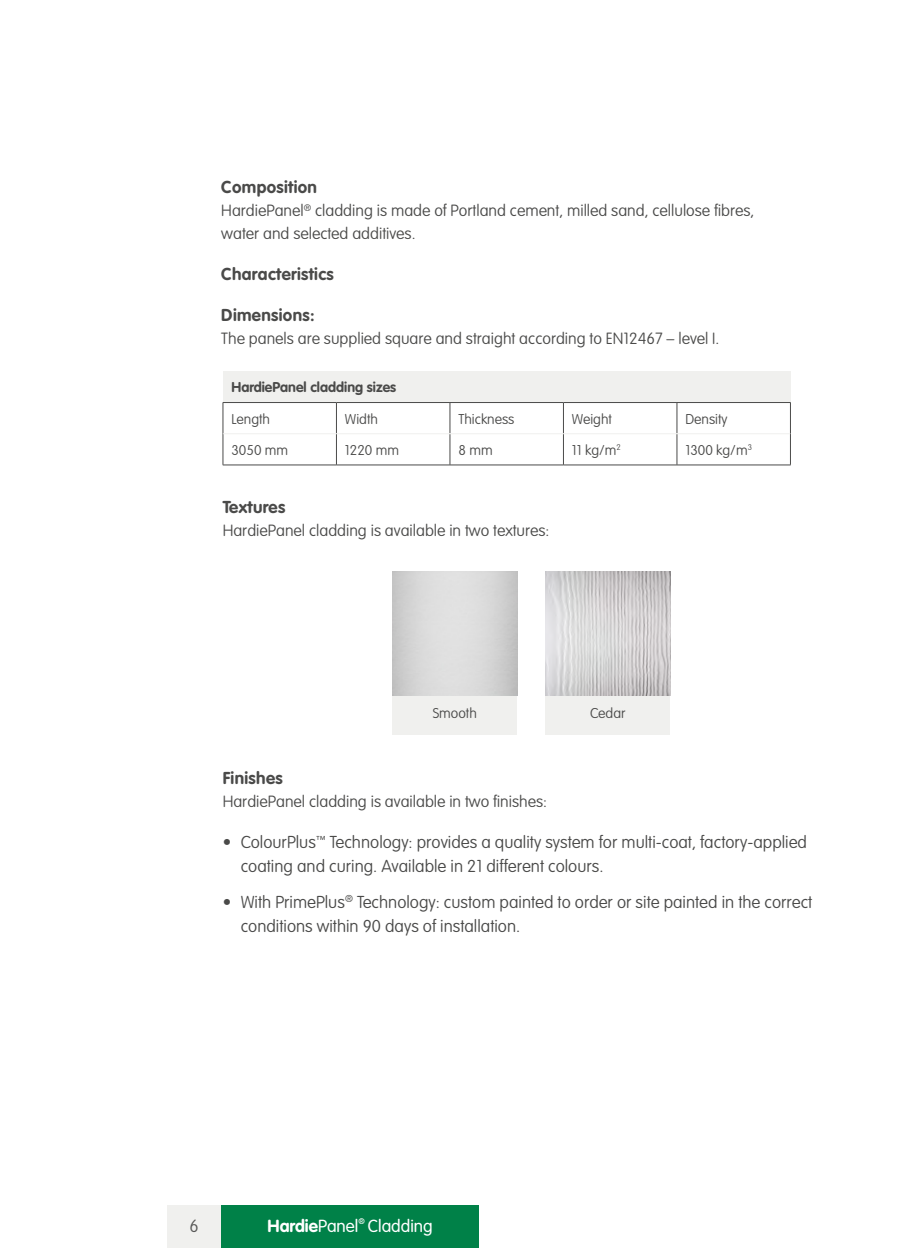
<style>
.page{position:relative;width:908px;height:1248px;background:#fff}
.page>*{position:absolute;margin:0;border:0;box-sizing:border-box;transform-origin:0 0}
.t1{font:700 17.2px "VAG Rounded Std";color:#fff}
.t2{font:300 17.2px "VAG Rounded Std";color:#fff}
.t3{font:100 17.2px "VAG Rounded Std";color:#575756}
.t4{font:100 17px/24px "VAG Rounded Std";color:#4a4a49}
.Heading_2_-_8_5pt_Bo{font:700 17px "VAG Rounded Std";letter-spacing:.02em;color:#4a4a49}
.Body_copy_-_8_5pt{font:100 16px/23px "VAG Rounded Std";color:#4a4a49}
.Table_copy_-_7pt{font:100 14px "VAG Rounded Std";color:#4a4a49}
.Table_copy_-_7pt-2{font:700 14px "VAG Rounded Std";color:#4a4a49}
.t5{font:300 8px "VAG Rounded Std";color:#fff}
.s1{font-weight:300}
</style>
<div class="page">
<div style="left:223px;top:371px;width:567px;height:31px;background:#f0f0ee"></div>
<hr style="left:222px;top:402px;width:114px;height:1px;background:#4a4a49">
<hr style="left:222px;top:403px;width:1px;height:30px;background:#4a4a49">
<hr style="left:336px;top:402px;width:114px;height:1px;background:#4a4a49">
<hr style="left:336px;top:403px;width:1px;height:30px;background:#4a4a49">
<hr style="left:450px;top:402px;width:113px;height:1px;background:#4a4a49">
<hr style="left:449px;top:403px;width:1px;height:30px;background:#4a4a49">
<hr style="left:563px;top:402px;width:113px;height:1px;background:#4a4a49">
<hr style="left:563px;top:403px;width:1px;height:30px;background:#4a4a49">
<hr style="left:676px;top:402px;width:114px;height:1px;background:#4a4a49">
<hr style="left:676px;top:403px;width:1px;height:30px;background:#4a4a49">
<hr style="left:789px;top:403px;width:1px;height:30px;background:#4a4a49">
<hr style="left:222px;top:433px;width:1px;height:31px;background:#4a4a49">
<hr style="left:336px;top:434px;width:1px;height:30px;background:#4a4a49">
<hr style="left:449px;top:434px;width:1px;height:30px;background:#4a4a49">
<hr style="left:563px;top:434px;width:1px;height:30px;background:#4a4a49">
<hr style="left:676px;top:434px;width:1px;height:30px;background:#4a4a49">
<hr style="left:789px;top:433px;width:1px;height:31px;background:#4a4a49">
<hr style="left:222px;top:464px;width:114px;height:1px;background:#4a4a49">
<hr style="left:336px;top:464px;width:114px;height:1px;background:#4a4a49">
<hr style="left:450px;top:464px;width:113px;height:1px;background:#4a4a49">
<hr style="left:563px;top:464px;width:113px;height:1px;background:#4a4a49">
<hr style="left:676px;top:464px;width:114px;height:1px;background:#4a4a49">
<hr style="left:223px;top:433px;width:113px;height:1px;background:#f0f0ee">
<hr style="left:336px;top:433px;width:114px;height:1px;background:#f0f0ee">
<hr style="left:450px;top:433px;width:113px;height:1px;background:#f0f0ee">
<hr style="left:563px;top:433px;width:113px;height:1px;background:#f0f0ee">
<hr style="left:676px;top:433px;width:113px;height:1px;background:#f0f0ee">
<div style="left:392px;top:695px;width:125px;height:39px;background:#f0f0ee"></div>
<img style="left:545px;top:571px;width:125px;height:124px">
<div style="left:545px;top:695px;width:125px;height:39px;background:#f0f0ee"></div>
<div style="left:167px;top:1205px;width:54px;height:42px;background:#f0f0ee"></div>
<div style="left:221px;top:1205px;width:258px;height:42px;background:#008148"></div>
<p class="Heading_2_-_8_5pt_Bo" style="left:221px;top:177px;width:97px">Composition</p>
<p class="Body_copy_-_8_5pt" style="left:221px;top:200px;width:534px">HardiePanel<sup>®</sup> cladding is made of Portland cement, milled sand, cellulose fibres, water and selected additives.</p>
<p class="Heading_2_-_8_5pt_Bo" style="left:221px;top:264px;width:114px">Characteristics</p>
<p class="Heading_2_-_8_5pt_Bo" style="left:221px;top:305px;width:95px">Dimensions:</p>
<p class="Body_copy_-_8_5pt" style="left:221px;top:328px;width:499px">The panels are supplied square and straight according to EN12467 – level I.</p>
<p class="Table_copy_-_7pt-2" style="left:231px;top:379px;width:166px">HardiePanel cladding sizes</p>
<p class="Table_copy_-_7pt" style="left:231px;top:410px;width:40px">Length</p>
<p class="Table_copy_-_7pt" style="left:345px;top:410px;width:34px">Width</p>
<p class="Table_copy_-_7pt" style="left:458px;top:410px;width:57px">Thickness</p>
<p class="Table_copy_-_7pt" style="left:571px;top:410px;width:41px">Weight</p>
<p class="Table_copy_-_7pt" style="left:685px;top:410px;width:43px">Density</p>
<p class="Table_copy_-_7pt" style="left:231px;top:442px;width:58px">3050 mm</p>
<p class="Table_copy_-_7pt" style="left:345px;top:442px;width:56px">1220 mm</p>
<p class="Table_copy_-_7pt" style="left:458px;top:442px;width:36px">8 mm</p>
<p class="Table_copy_-_7pt" style="left:571px;top:442px;width:50px">11 kg/m<sup>2</sup></p>
<p class="Table_copy_-_7pt" style="left:685px;top:442px;width:68px">1300 kg/m<sup>3</sup></p>
<p class="Heading_2_-_8_5pt_Bo" style="left:222px;top:497px;width:64px">Textures</p>
<p class="Body_copy_-_8_5pt" style="left:222px;top:519px;width:328px">HardiePanel cladding is available in two textures:</p>
<p class="Table_copy_-_7pt" style="left:432px;top:705px;width:45px">Smooth</p>
<p class="Table_copy_-_7pt" style="left:589px;top:705px;width:37px">Cedar</p>
<p class="Heading_2_-_8_5pt_Bo" style="left:222px;top:768px;width:61px">Finishes</p>
<p class="Body_copy_-_8_5pt" style="left:222px;top:790px;width:326px">HardiePanel cladding is available in two finishes:</p>
<p class="t4" style="left:240px;top:830px;width:567px;text-indent:-18px">• ColourPlus<sup>™</sup> Technology: provides a quality system for multi-coat, factory-applied coating and curing. Available in 21 different colours.</p>
<p class="t4" style="left:240px;top:890px;width:573px;text-indent:-18px">• With PrimePlus<sup>®</sup> Technology: custom painted to order or site painted in the correct conditions within 90 days of installation.</p>
<p class="t3" style="left:189px;top:1215px;width:11px">6</p>
<p class="t1" style="left:267px;top:1215px;width:92px">Hardie<span class="s1">Panel</span></p>
<p class="t5" style="left:358px;top:1216px;width:8px">®</p>
<p class="t2" style="left:368px;top:1216px;width:66px">Cladding</p>
</div>
